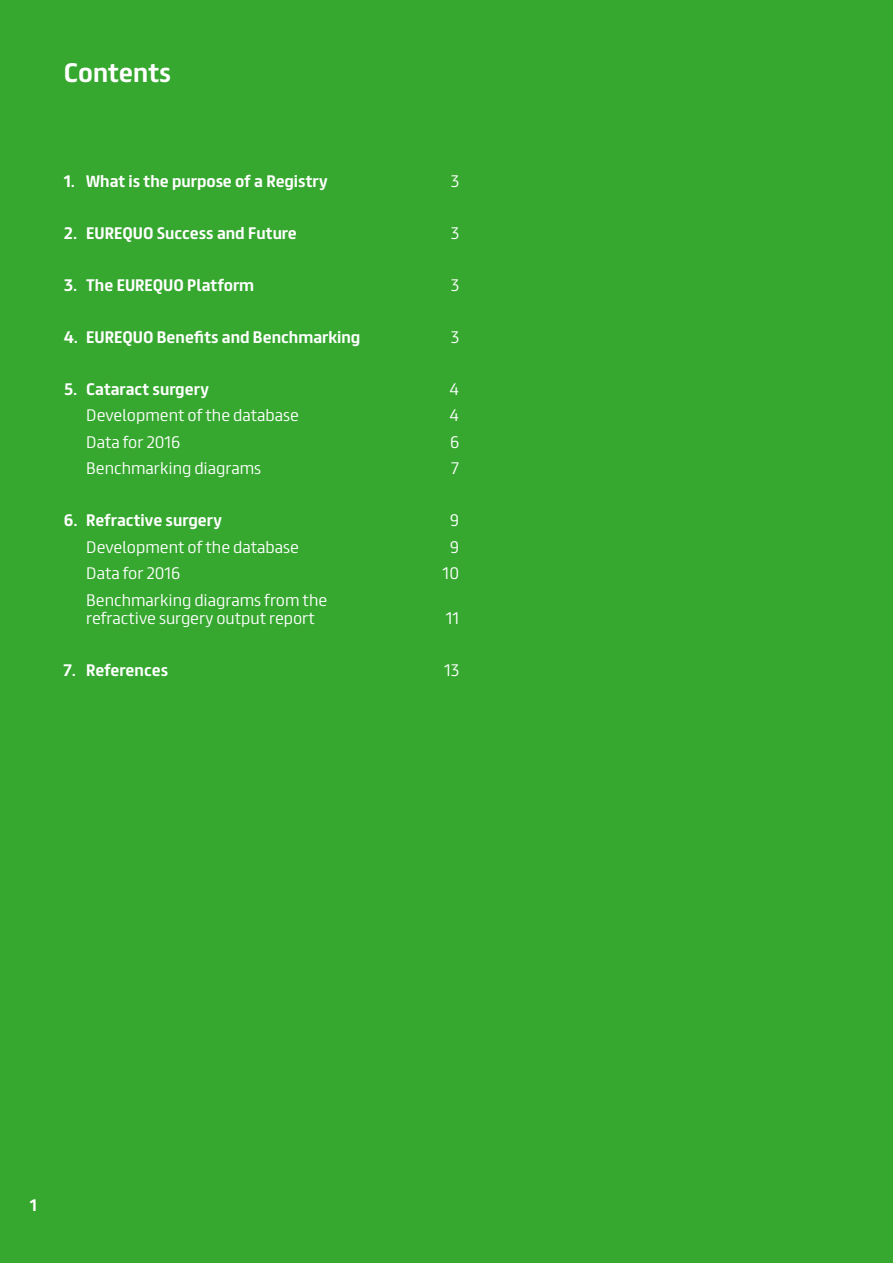
<style>
.page{position:relative;width:893px;height:1263px;background:#36a82f}
.page>*{position:absolute;margin:0;border:0;box-sizing:border-box;transform-origin:0 0}
.t1{font:700 24px "FS Truman";color:#fff}
.t2{font:300 15px/18px "FS Truman";color:#fff}
.t3{font:700 15px "FS Truman";color:#fff}
</style>
<div class="page">
<h1 class="t1" style="left:64px;top:51px;width:109px">Contents</h1>
<p class="t3" style="left:64px;top:168px;width:265px">1. What is the purpose of a Registry</p>
<p class="t2" style="left:451px;top:171px;width:10px">3</p>
<p class="t3" style="left:64px;top:220px;width:235px">2. EUREQUO Success and Future</p>
<p class="t2" style="left:451px;top:223px;width:10px">3</p>
<p class="t3" style="left:64px;top:272px;width:192px">3. The EUREQUO Platform</p>
<p class="t2" style="left:451px;top:275px;width:10px">3</p>
<p class="t3" style="left:64px;top:324px;width:298px">4. EUREQUO Benefits and Benchmarking</p>
<p class="t2" style="left:451px;top:327px;width:10px">3</p>
<p class="t3" style="left:64px;top:376px;width:147px">5. Cataract surgery</p>
<p class="t2" style="left:449px;top:379px;width:12px">4</p>
<p class="t2" style="left:86px;top:405px;width:214px">Development of the database</p>
<p class="t2" style="left:449px;top:405px;width:12px">4</p>
<p class="t2" style="left:86px;top:432px;width:96px">Data for 2016</p>
<p class="t2" style="left:450px;top:432px;width:11px">6</p>
<p class="t2" style="left:86px;top:458px;width:177px">Benchmarking diagrams</p>
<p class="t2" style="left:451px;top:458px;width:10px">7</p>
<p class="t3" style="left:64px;top:507px;width:160px">6. Refractive surgery</p>
<p class="t2" style="left:450px;top:510px;width:11px">9</p>
<p class="t2" style="left:86px;top:537px;width:214px">Development of the database</p>
<p class="t2" style="left:450px;top:537px;width:11px">9</p>
<p class="t2" style="left:86px;top:563px;width:96px">Data for 2016</p>
<p class="t2" style="left:443px;top:563px;width:18px">10</p>
<p class="t2" style="left:86px;top:590px;width:242px">Benchmarking diagrams from the refractive surgery output report</p>
<p class="t2" style="left:446px;top:608px;width:15px">11</p>
<p class="t3" style="left:64px;top:657px;width:106px">7. References</p>
<p class="t2" style="left:444px;top:660px;width:16px">13</p>
<p class="t3" style="left:30px;top:1192px;width:8px">1</p>
</div>
